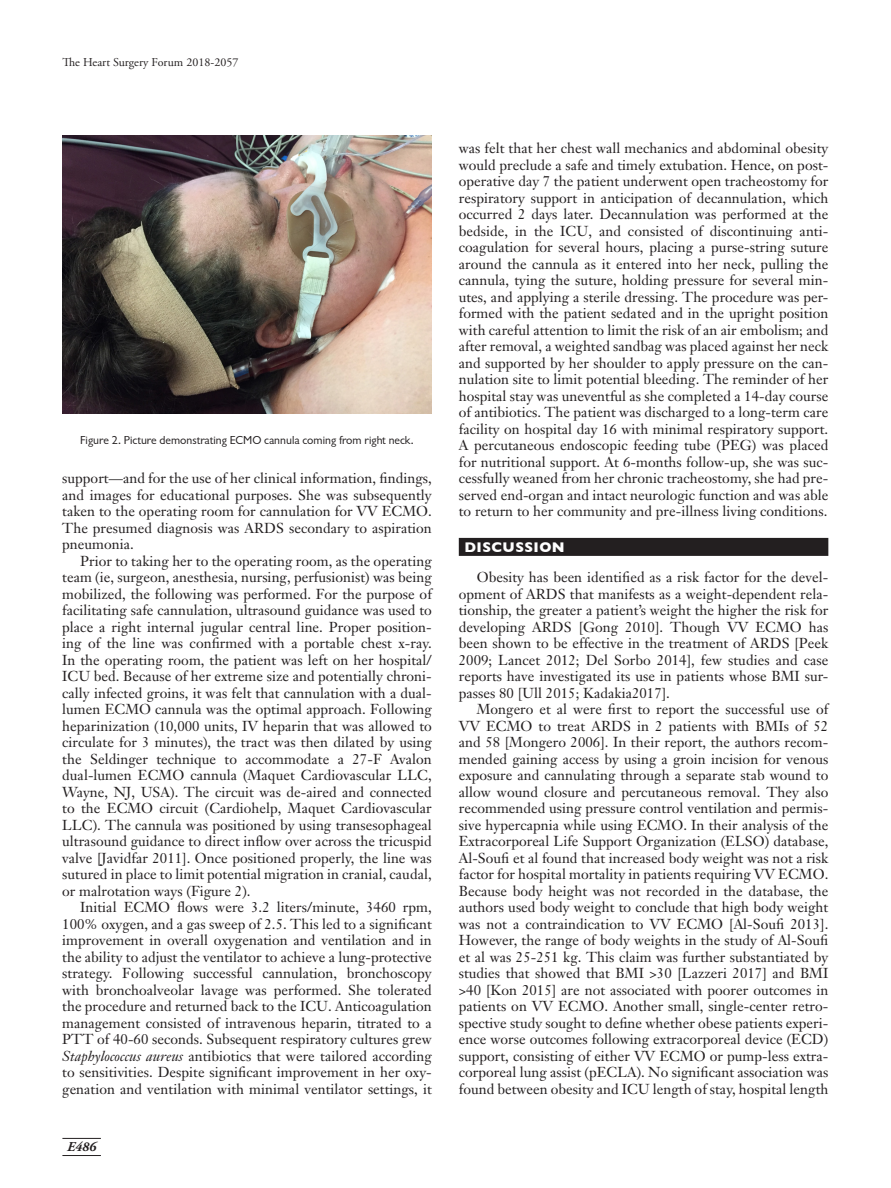
<style>
.page{position:relative;width:891px;height:1188px;background:#fff}
.page>*{position:absolute;margin:0;border:0;box-sizing:border-box;transform-origin:0 0}
.Body_Text{font:14.25px/16.5px "Janson Text";letter-spacing:.005em;color:#231f20;text-align:justify}
.t1{font:700 14.25px "Gill Sans";letter-spacing:.03em;color:#fff}
.t2{font:italic 700 13.5px "Adobe Garamond Pro";color:#231f20}
.Figure_Legend{font:12px "Classical Sans Regular DTC";color:#231f20}
.t3{font:12px "Adobe Garamond Pro";letter-spacing:.005em;color:#231f20}
.s1{font-style:italic}
</style>
<div class="page">
<hr style="left:62px;top:1138px;width:39px;height:1px;background:#231f20">
<hr style="left:62px;top:1155px;width:39px;height:1px;background:#231f20">
<div style="left:459px;top:538px;width:369px;height:18px;background:#231f20"></div>
<img style="left:63px;top:136px;width:369px;height:277px">
<p class="t3" style="left:62px;top:55px;width:178px">The Heart Surgery Forum 2018-2057</p>
<p class="Figure_Legend" style="left:80px;top:433px;width:335px">Figure 2. Picture demonstrating ECMO cannula coming from right neck.</p>
<p class="Body_Text" style="left:62px;top:470px;width:371px">support—and for the use of her clinical information, findings, and images for educational purposes. She was subsequently taken to the operating room for cannulation for VV ECMO.<br>The presumed diagnosis was ARDS secondary to aspiration pneumonia.</p>
<p class="Body_Text" style="left:62px;top:552px;width:371px;text-indent:18px">Prior to taking her to the operating room, as the operating team (ie, surgeon, anesthesia, nursing, perfusionist) was being mobilized, the following was performed. For the purpose of facilitating safe cannulation, ultrasound guidance was used to place a right internal jugular central line. Proper position&shy;ing of the line was confirmed with a portable chest x-ray.<br>In the operating room, the patient was left on her hospital/ ICU bed. Because of her extreme size and potentially chroni&shy;cally infected groins, it was felt that cannulation with a dual&shy;lumen ECMO cannula was the optimal approach. Following heparinization (10,000 units, IV heparin that was allowed to circulate for 3 minutes), the tract was then dilated by using the Seldinger technique to accommodate a 27-F Avalon dual-lumen ECMO cannula (Maquet Cardiovascular LLC, Wayne, NJ, USA). The circuit was de-aired and connected to the ECMO circuit (Cardiohelp, Maquet Cardiovascular LLC). The cannula was positioned by using transesophageal ultrasound guidance to direct inflow over across the tricuspid valve [Javidfar 2011]. Once positioned properly, the line was sutured in place to limit potential migration in cranial, caudal, or malrotation ways (Figure 2).</p>
<p class="Body_Text" style="left:62px;top:899px;width:371px;text-indent:18px">Initial ECMO flows were 3.2 liters/minute, 3460 rpm, 100% oxygen, and a gas sweep of 2.5. This led to a significant improvement in overall oxygenation and ventilation and in the ability to adjust the ventilator to achieve a lung-protective strategy. Following successful cannulation, bronchoscopy with bronchoalveolar lavage was performed. She tolerated the procedure and returned back to the ICU. Anticoagulation management consisted of intravenous heparin, titrated to a PTT of 40-60 seconds. Subsequent respiratory cultures grew <span class="s1">Staphylococcus aureus</span> antibiotics that were tailored according to sensitivities. Despite significant improvement in her oxy&shy;genation and ventilation with minimal ventilator settings, it</p>
<p class="t2" style="left:67px;top:1139px;width:31px">E486</p>
<p class="Body_Text" style="left:459px;top:140px;width:371px">was felt that her chest wall mechanics and abdominal obesity would preclude a safe and timely extubation. Hence, on post&shy;operative day 7 the patient underwent open tracheostomy for respiratory support in anticipation of decannulation, which occurred 2 days later. Decannulation was performed at the bedside, in the ICU, and consisted of discontinuing anti&shy;coagulation for several hours, placing a purse-string suture around the cannula as it entered into her neck, pulling the cannula, tying the suture, holding pressure for several min&shy;utes, and applying a sterile dressing. The procedure was per&shy;formed with the patient sedated and in the upright position with careful attention to limit the risk of an air embolism; and after removal, a weighted sandbag was placed against her neck and supported by her shoulder to apply pressure on the can&shy;nulation site to limit potential bleeding. The reminder of her hospital stay was uneventful as she completed a 14-day course of antibiotics. The patient was discharged to a long-term care facility on hospital day 16 with minimal respiratory support.<br>A percutaneous endoscopic feeding tube (PEG) was placed for nutritional support. At 6-months follow-up, she was suc&shy;cessfully weaned from her chronic tracheostomy, she had pre&shy;served end-organ and intact neurologic function and was able to return to her community and pre-illness living conditions.</p>
<h1 class="t1" style="left:465px;top:536px;width:102px">DISCUSSION</h1>
<p class="Body_Text" style="left:459px;top:569px;width:371px;text-indent:18px">Obesity has been identified as a risk factor for the devel&shy;opment of ARDS that manifests as a weight-dependent rela&shy;tionship, the greater a patient’s weight the higher the risk for developing ARDS [Gong 2010]. Though VV ECMO has been shown to be effective in the treatment of ARDS [Peek 2009; Lancet 2012; Del Sorbo 2014], few studies and case reports have investigated its use in patients whose BMI sur&shy;passes 80 [Ull 2015; Kadakia2017].</p>
<p class="Body_Text" style="left:459px;top:701px;width:371px;text-indent:18px">Mongero et al were first to report the successful use of VV ECMO to treat ARDS in 2 patients with BMIs of 52 and 58 [Mongero 2006]. In their report, the authors recom&shy;mended gaining access by using a groin incision for venous exposure and cannulating through a separate stab wound to allow wound closure and percutaneous removal. They also recommended using pressure control ventilation and permis&shy;sive hypercapnia while using ECMO. In their analysis of the Extracorporeal Life Support Organization (ELSO) database, Al-Soufi et al found that increased body weight was not a risk factor for hospital mortality in patients requiring VV ECMO.<br>Because body height was not recorded in the database, the authors used body weight to conclude that high body weight was not a contraindication to VV ECMO [Al-Soufi 2013].<br>However, the range of body weights in the study of Al-Soufi et al was 25-251 kg. This claim was further substantiated by studies that showed that BMI &gt;30 [Lazzeri 2017] and BMI &gt;40 [Kon 2015] are not associated with poorer outcomes in patients on VV ECMO. Another small, single-center retro&shy;spective study sought to define whether obese patients experi&shy;ence worse outcomes following extracorporeal device (ECD) support, consisting of either VV ECMO or pump-less extra&shy;corporeal lung assist (pECLA). No significant association was found between obesity and ICU length of stay, hospital length</p>
</div>
